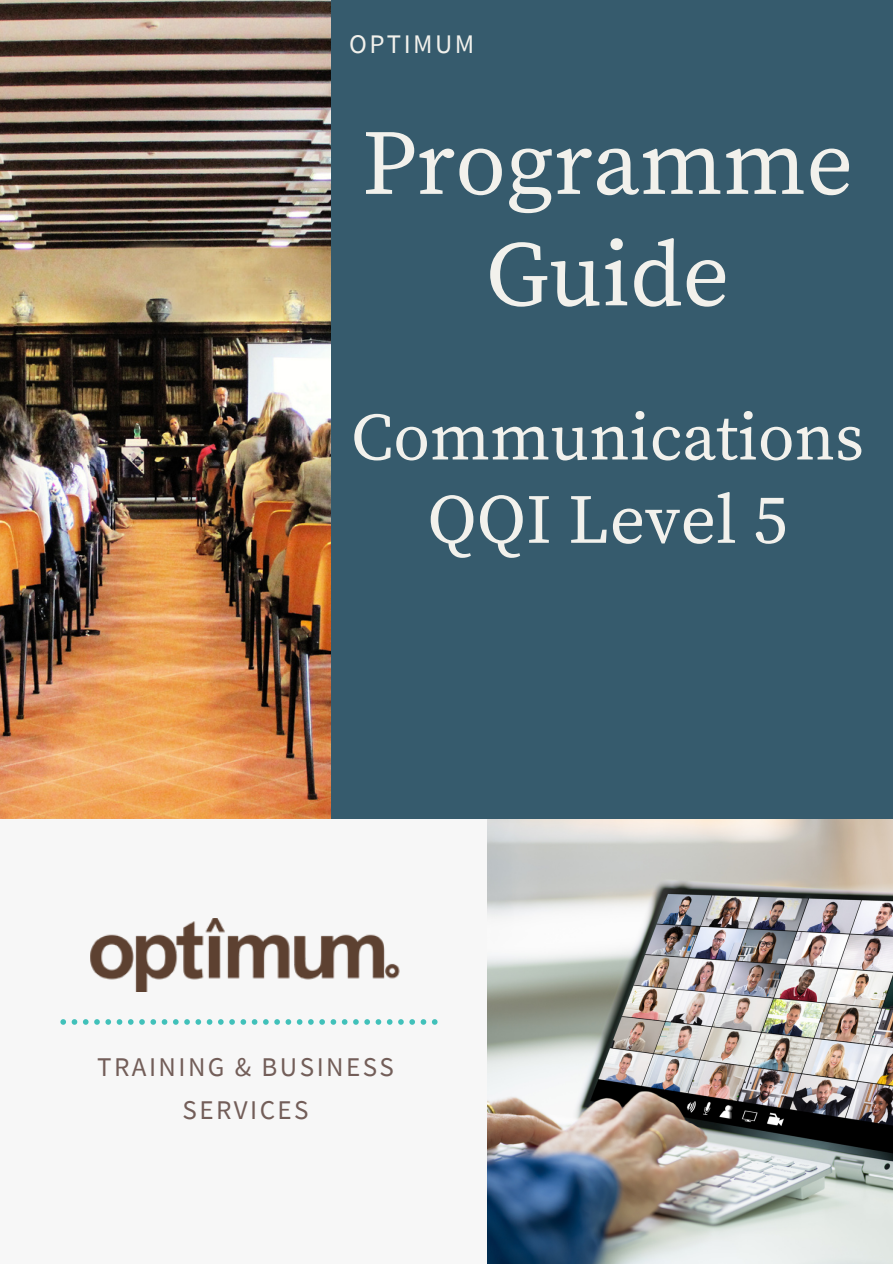
<style>
.page{position:relative;width:893px;height:1264px;background:#fff}
.page>*{position:absolute;margin:0;border:0;box-sizing:border-box;transform-origin:0 0}
.t1{font:92.25px/111.3px "Source Serif Pro";color:#f2f1ec;text-align:center}
.t2{font:69.75px "Source Serif Pro";color:#f2f1ec}
.t3{font:66.75px "Source Serif Pro";color:#f2f1ec}
.t4{font:27px/42.8px "Source Sans Pro";letter-spacing:.09em;color:#735e59;text-align:center}
.t5{font:26.85px "Source Sans Pro";letter-spacing:.09em;color:#f2f1ec}
</style>
<div class="page">
<div style="left:0;top:0;width:892px;height:1263px;background:#365b6d"></div>
<img style="left:486px;top:819px;width:406px;height:444px">
<img style="left:0;top:0;width:330px;height:819px">
<div style="left:0;top:819px;width:486px;height:444px;background:#f7f7f7"></div>
<img style="left:90px;top:918px;width:310px;height:73px">
<svg style="left:60px;top:1019px;width:377px;height:5px"></svg>
<p class="t5" style="left:349px;top:27px;width:127px">OPTIMUM</p>
<h1 class="t1" style="left:362px;top:111px;width:493px">Programme<br>Guide</h1>
<h2 class="t3" style="left:351px;top:398px;width:514px">Communications</h2>
<h2 class="t2" style="left:427px;top:478px;width:362px">QQI Level 5</h2>
<p class="t4" style="left:97px;top:1044px;width:298px">TRAINING &amp; BUSINESS<br>SERVICES</p>
</div>
